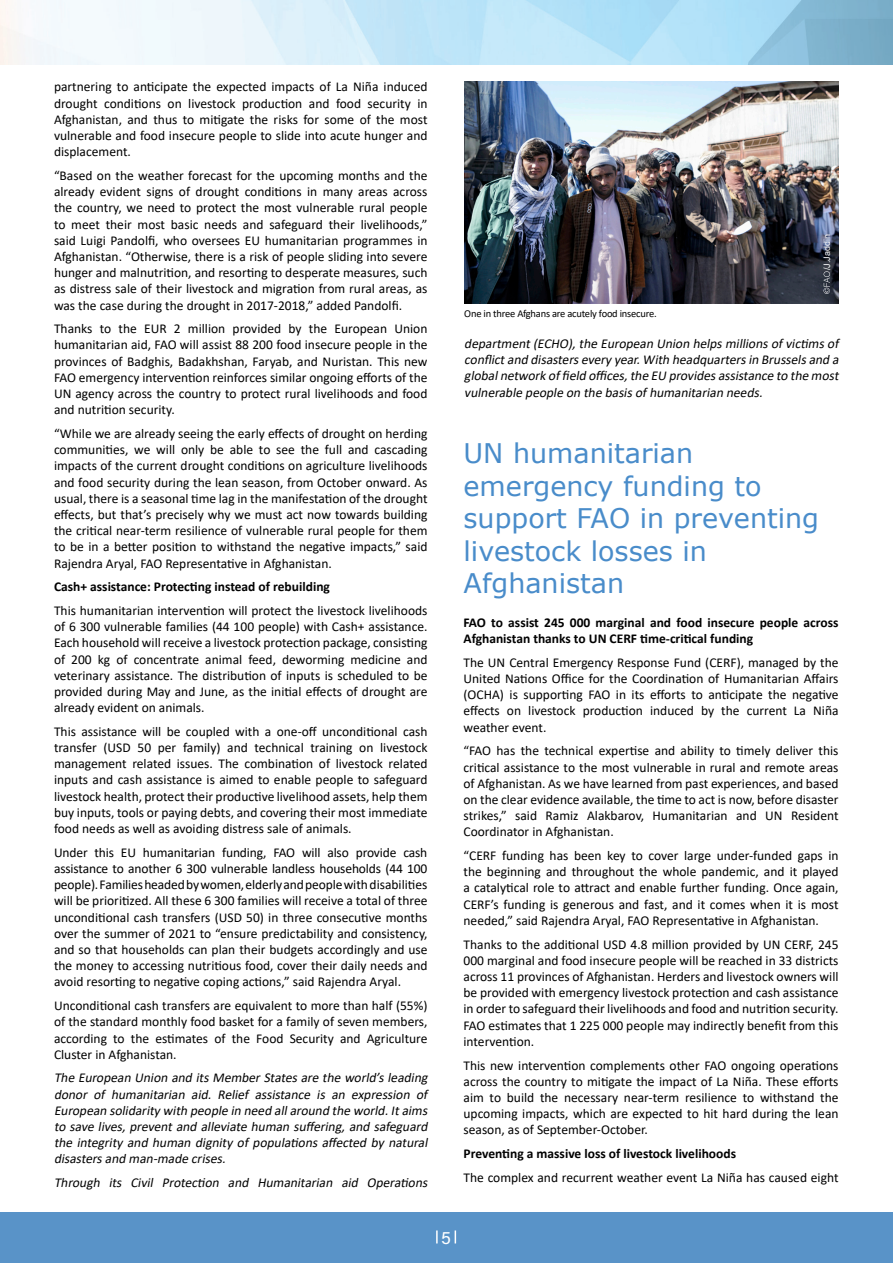
<style>
.page{position:relative;width:893px;height:1263px;background:#fff}
.page>*{position:absolute;margin:0;border:0;box-sizing:border-box;transform-origin:0 0}
.t1{font:27px/32.4px "Verdana";color:#498cca}
.t2{font:18px "Acumin Variable Concept";color:#fff}
.t3{font:13.5px/16.2px "Calibri";color:#000;text-align:justify}
.t4{font:italic 13.5px/16.2px "Calibri";color:#000;text-align:justify}
.t5{font:700 13.5px/16.2px "Calibri";color:#000}
.t6{font:10.5px "Calibri";letter-spacing:-.02em;color:#000}
.t7{font:9px "Arial";color:#fff}
</style>
<div class="page">
<div style="left:0;top:1212px;width:893px;height:51px;background:#5993c8"></div>
<img style="left:0;top:0;width:893px;height:64px">
<svg style="left:455px;top:1230px;width:1px;height:13px"></svg>
<svg style="left:436px;top:1230px;width:2px;height:13px"></svg>
<img style="left:464px;top:81px;width:375px;height:222px">
<svg style="left:824px;top:271px;width:6px;height:23px"></svg>
<p class="t3" style="left:54px;top:78px;width:375px">partnering to anticipate the expected impacts of La Niña induced drought conditions on livestock production and food security in Afghanistan, and thus to mitigate the risks for some of the most vulnerable and food insecure people to slide into acute hunger and displacement.</p>
<p class="t3" style="left:54px;top:167px;width:375px">“Based on the weather forecast for the upcoming months and the already evident signs of drought conditions in many areas across the country, we need to protect the most vulnerable rural people to meet their most basic needs and safeguard their livelihoods,” said Luigi Pandolfi, who oversees EU humanitarian programmes in Afghanistan. “Otherwise, there is a risk of people sliding into severe hunger and malnutrition, and resorting to desperate measures, such as distress sale of their livestock and migration from rural areas, as was the case during the drought in 2017-2018,” added Pandolfi.</p>
<p class="t3" style="left:54px;top:320px;width:375px">Thanks to the EUR 2 million provided by the European Union humanitarian aid, FAO will assist 88 200 food insecure people in the provinces of Badghis, Badakhshan, Faryab, and Nuristan. This new FAO emergency intervention reinforces similar ongoing efforts of the UN agency across the country to protect rural livelihoods and food and nutrition security.</p>
<p class="t3" style="left:54px;top:425px;width:375px">“While we are already seeing the early effects of drought on herding communities, we will only be able to see the full and cascading impacts of the current drought conditions on agriculture livelihoods and food security during the lean season, from October onward. As usual, there is a seasonal time lag in the manifestation of the drought effects, but that’s precisely why we must act now towards building the critical near-term resilience of vulnerable rural people for them to be in a better position to withstand the negative impacts,” said Rajendra Aryal, FAO Representative in Afghanistan.</p>
<p class="t5" style="left:54px;top:578px;width:277px">Cash+ assistance: Protecting instead of rebuilding</p>
<p class="t3" style="left:54px;top:602px;width:375px">This humanitarian intervention will protect the livestock livelihoods of 6 300 vulnerable families (44 100 people) with Cash+ assistance.<br>Each household will receive a livestock protection package, consisting of 200 kg of concentrate animal feed, deworming medicine and veterinary assistance. The distribution of inputs is scheduled to be provided during May and June, as the initial effects of drought are already evident on animals.</p>
<p class="t3" style="left:54px;top:723px;width:375px">This assistance will be coupled with a one-off unconditional cash transfer (USD 50 per family) and technical training on livestock management related issues. The combination of livestock related inputs and cash assistance is aimed to enable people to safeguard livestock health, protect their productive livelihood assets, help them buy inputs, tools or paying debts, and covering their most immediate food needs as well as avoiding distress sale of animals.</p>
<p class="t3" style="left:54px;top:844px;width:375px">Under this EU humanitarian funding, FAO will also provide cash assistance to another 6 300 vulnerable landless households (44 100 people). Families headed by women, elderly and people with disabilities will be prioritized. All these 6 300 families will receive a total of three unconditional cash transfers (USD 50) in three consecutive months over the summer of 2021 to “ensure predictability and consistency, and so that households can plan their budgets accordingly and use the money to accessing nutritious food, cover their daily needs and avoid resorting to negative coping actions,” said Rajendra Aryal.</p>
<p class="t3" style="left:54px;top:997px;width:375px">Unconditional cash transfers are equivalent to more than half (55%) of the standard monthly food basket for a family of seven members, according to the estimates of the Food Security and Agriculture Cluster in Afghanistan.</p>
<p class="t4" style="left:54px;top:1069px;width:378px">The European Union and itsMemberStatesare the world’sleading donor of humanitarian aid. Relief assistance is an expression of European solidarity with people in need allaround the world.Itaims to save lives, prevent and alleviate human suffering, and safeguard the integrity and human dignity of populations affected by natural disastersand man-made crises.</p>
<p class="t4" style="left:54px;top:1174px;width:378px">Through its Civil Protection and Humanitarian aid Operations</p>
<p class="t6" style="left:464px;top:306px;width:194px">One in three Afghans are acutely food insecure.</p>
<p class="t7" style="left:821px;top:270px;width:38px;rotate:-90deg">/J.Jaddin</p>
<p class="t4" style="left:464px;top:335px;width:379px">department(ECHO),the European Union helpsmillionsofvictimsof conflictand disastersevery year.With headquartersin Brusselsand a globalnetwork offield offices,the EU providesassistance to the most vulnerable people on the basisofhumanitarian needs.</p>
<p class="t1" style="left:464px;top:437px;width:357px">UN humanitarian emergency funding to support FAO in preventing livestock losses in<br>Afghanistan</p>
<p class="t5" style="left:464px;top:614px;width:377px">FAO to assist 245 000 marginal and food insecure people across<br>Afghanistan thanks to UN CERF time-critical funding</p>
<p class="t3" style="left:464px;top:654px;width:377px">The UN Central Emergency Response Fund (CERF), managed by the United Nations Office for the Coordination of Humanitarian Affairs (OCHA) is supporting FAO in its efforts to anticipate the negative effects on livestock production induced by the current La Niña weather event.</p>
<p class="t3" style="left:464px;top:742px;width:377px">“FAO has the technical expertise and ability to timely deliver this critical assistance to the most vulnerable in rural and remote areas of Afghanistan. As we have learned from past experiences, and based on the clear evidence available, the time to act is now, before disaster strikes,” said Ramiz Alakbarov, Humanitarian and UN Resident Coordinator in Afghanistan.</p>
<p class="t3" style="left:464px;top:847px;width:376px">“CERF funding has been key to cover large under-funded gaps in the beginning and throughout the whole pandemic, and it played a catalytical role to attract and enable further funding. Once again, CERF’s funding is generous and fast, and it comes when it is most needed,” said Rajendra Aryal, FAO Representative in Afghanistan.</p>
<p class="t3" style="left:464px;top:936px;width:377px">Thanks to the additional USD 4.8 million provided by UN CERF, 245<br>000 marginal and food insecure people will be reached in 33 districts across 11 provinces of Afghanistan. Herders and livestock owners will be provided with emergency livestock protection and cash assistance in order to safeguard their livelihoods and food and nutrition security.<br>FAO estimates that 1 225 000 people may indirectly benefit from this intervention.</p>
<p class="t3" style="left:464px;top:1056px;width:376px">This new intervention complements other FAO ongoing operations across the country to mitigate the impact of La Niña. These efforts aim to build the necessary near-term resilience to withstand the upcoming impacts, which are expected to hit hard during the lean season, as of September-October.</p>
<p class="t5" style="left:464px;top:1145px;width:274px">Preventing a massive loss of livestock livelihoods</p>
<p class="t3" style="left:464px;top:1169px;width:376px">The complex and recurrent weather event La Niña has caused eight</p>
<p class="t2" style="left:441px;top:1225px;width:11px">5</p>
</div>
